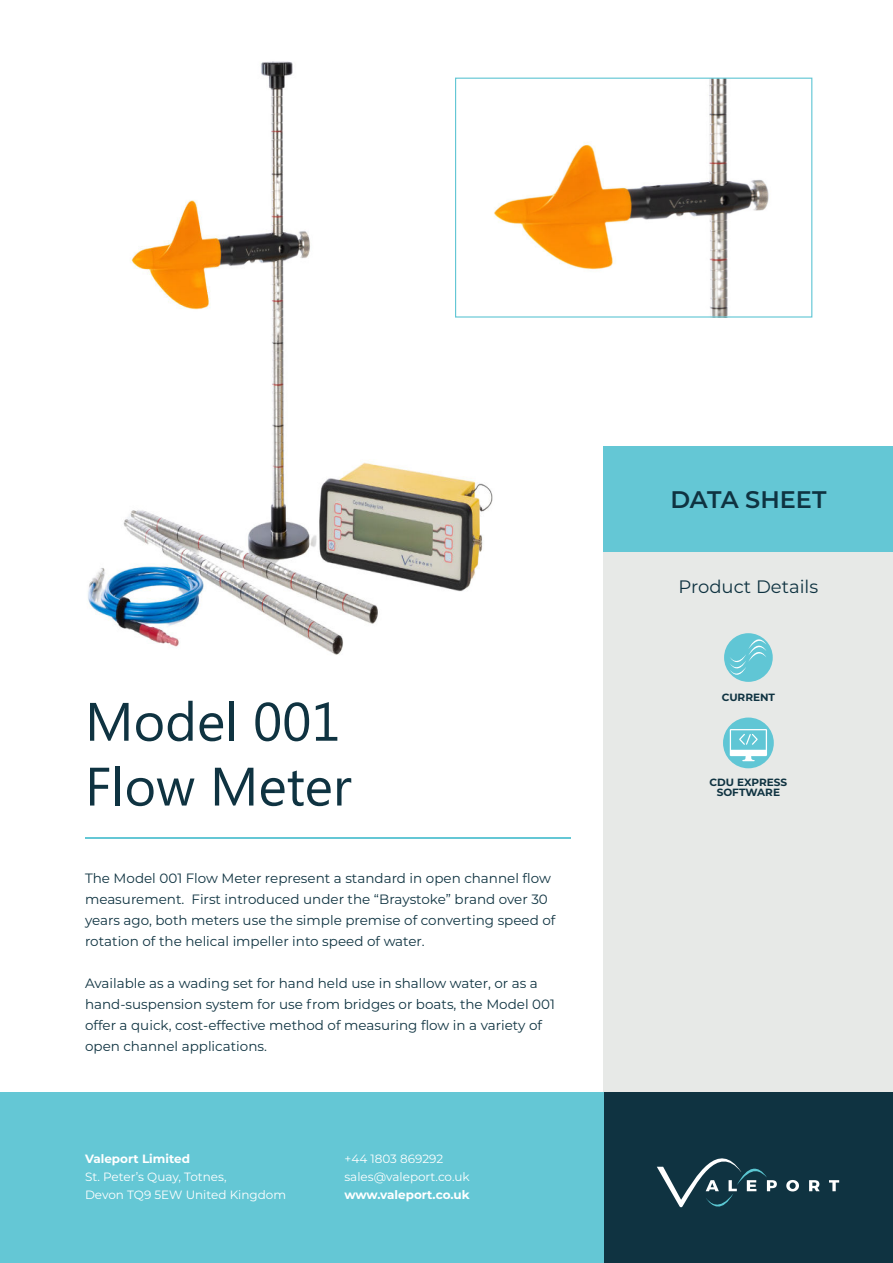
<style>
.page{position:relative;width:893px;height:1263px;background:#fff}
.page>*{position:absolute;margin:0;border:0;box-sizing:border-box;transform-origin:0 0}
.t1{font:54px/64.8px "Segoe UI";color:#0f3341}
.t2{font:600 24px "Montserrat";color:#0f3341}
.t3{font:18px "Montserrat";color:#0f3341}
.t4{font:13.5px/21px "Montserrat";color:#0f3341}
.t5{font:12px/18px "Montserrat";color:#fff}
.t6{font:700 12px "Montserrat";color:#fff}
.t7{font:700 10.5px/10.5px "Montserrat";color:#0f3341;text-align:center}
</style>
<div class="page">
<img style="left:88px;top:61px;width:424px;height:594px">
<div style="left:604px;top:446px;width:289px;height:107px;background:#64c7d5"></div>
<div style="left:604px;top:553px;width:289px;height:540px;background:#e7e9e7"></div>
<div style="left:604px;top:1093px;width:289px;height:170px;background:#0f3341"></div>
<div style="left:0;top:1093px;width:604px;height:170px;background:#64c7d5"></div>
<hr style="left:85px;top:837px;width:485px;height:2px;background:#64c7d5">
<img style="left:457px;top:80px;width:312px;height:236px">
<div style="left:455px;top:78px;width:357px;height:240px;border:1px solid #64c7d5"></div>
<div style="left:723px;top:717px;width:51px;height:51px;background:#60c6d5;border-radius:50%"></div>
<svg style="left:730px;top:729px;width:37px;height:32px"></svg>
<div style="left:724px;top:633px;width:49px;height:49px;background:#60c6d5;border-radius:50%"></div>
<svg style="left:729px;top:637px;width:37px;height:42px"></svg>
<svg style="left:786px;top:1180px;width:13px;height:11px"></svg>
<svg style="left:809px;top:1180px;width:11px;height:11px"></svg>
<svg style="left:829px;top:1180px;width:10px;height:11px"></svg>
<svg style="left:657px;top:1158px;width:120px;height:50px"></svg>
<h1 class="t1" style="left:85px;top:690px;width:268px">Model 001<br>Flow Meter</h1>
<p class="t4" style="left:85px;top:868px;width:472px">The Model 001 Flow Meter represent a standard in open channel flow measurement. First introduced under the “Braystoke” brand over 30 years ago, both meters use the simple premise of converting speed of rotation of the helical impeller into speed of water.</p>
<p class="t4" style="left:85px;top:973px;width:471px">Available as a wading set for hand held use in shallow water, or as a hand-suspension system for use from bridges or boats, the Model 001 offer a quick, cost-effective method of measuring flow in a variety of open channel applications.</p>
<p class="t6" style="left:85px;top:1153px;width:106px">Valeport Limited</p>
<p class="t5" style="left:85px;top:1169px;width:203px">St. Peter’s Quay, Totnes,<br>Devon TQ9 5EW United Kingdom</p>
<p class="t5" style="left:344px;top:1151px;width:127px">+44 1803 869292 sales@valeport.co.uk</p>
<p class="t6" style="left:344px;top:1189px;width:127px">www.valeport.co.uk</p>
<h2 class="t2" style="left:670px;top:486px;width:158px">DATA SHEET</h2>
<h3 class="t3" style="left:679px;top:580px;width:141px">Product Details</h3>
<p class="t7" style="left:722px;top:692px;width:55px">CURRENT</p>
<p class="t7" style="left:710px;top:777px;width:79px">CDU EXPRESS<br>SOFTWARE</p>
</div>
